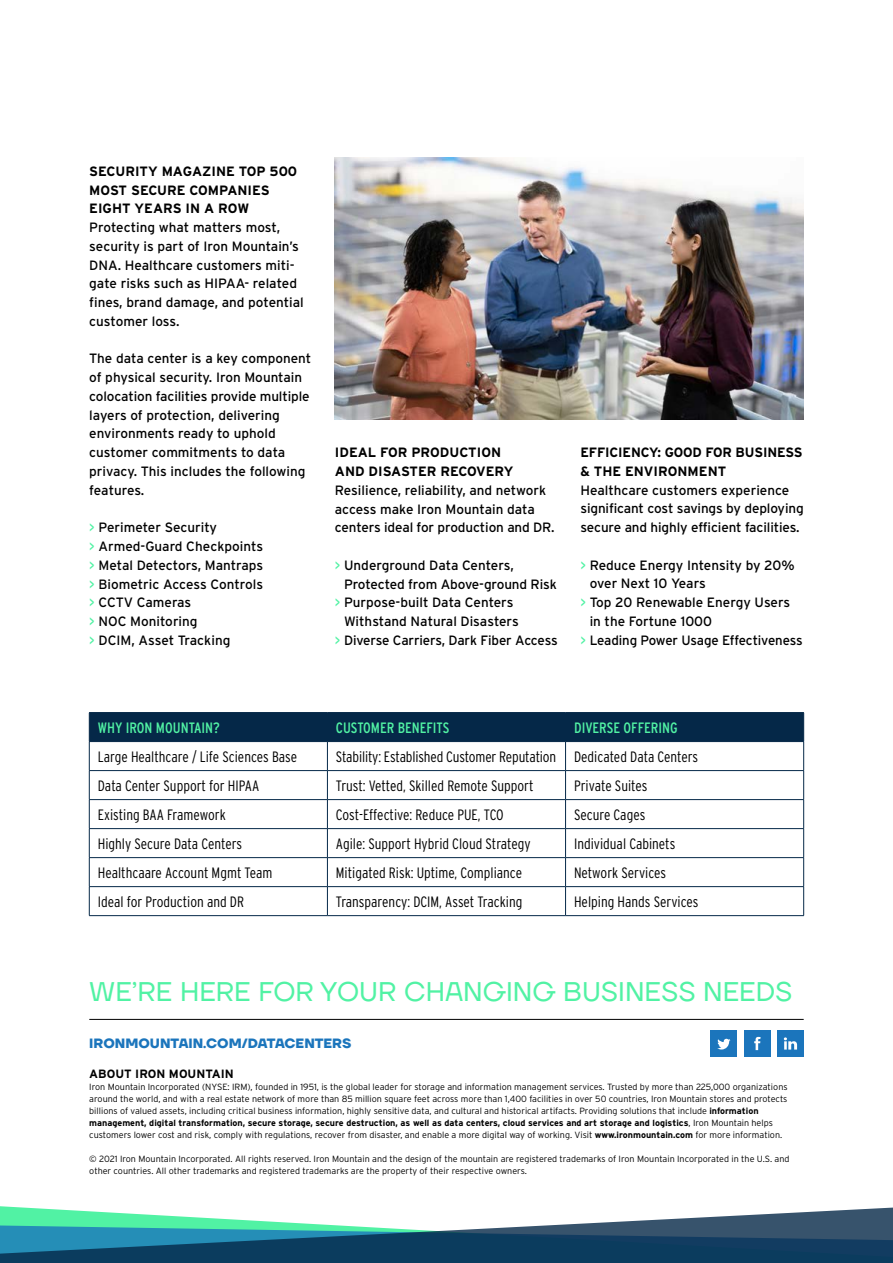
<style>
.page{position:relative;width:893px;height:1263px;background:#fff}
.page>*{position:absolute;margin:0;border:0;box-sizing:border-box;transform-origin:0 0}
.t1{font:27px "TT Firs Neue";color:#51f2a4}
.t2{font:300 15px "Interstate Condensed";color:#000}
.t3{font:15px "Interstate Condensed";color:#51f2a4}
.t4{font:13.5px/18.8px "Interstate";letter-spacing:-.005em;color:#000}
.t5{font:700 13.5px/18.8px "Interstate";color:#000}
.t6{font:700 13.5px "TT Firs Neue";color:#1b75bc}
.t7{font:700 12px "Interstate";color:#000}
.t8{font:300 9px/12px "Interstate";color:#000}
.s1{color:#51f2a4}
.s2{font-weight:700}
</style>
<div class="page">
<svg style="left:0;top:1207px;width:893px;height:56px"></svg>
<hr style="left:89px;top:1019px;width:715px;height:1px;background:#000">
<div style="left:777px;top:1030px;width:27px;height:27px;background:#1b75bc"></div>
<svg style="left:784px;top:1037px;width:13px;height:12px"></svg>
<div style="left:744px;top:1030px;width:27px;height:27px;background:#1b75bc"></div>
<svg style="left:754px;top:1037px;width:7px;height:13px"></svg>
<div style="left:711px;top:1030px;width:26px;height:27px;background:#1b75bc"></div>
<svg style="left:717px;top:1039px;width:13px;height:10px"></svg>
<hr style="left:89px;top:915px;width:238px;height:1px;background:#052848">
<hr style="left:327px;top:915px;width:239px;height:1px;background:#052848">
<hr style="left:566px;top:915px;width:238px;height:1px;background:#052848">
<svg style="left:89px;top:713px;width:715px;height:202px"></svg>
<hr style="left:89px;top:712px;width:238px;height:1px;background:#052848">
<hr style="left:327px;top:712px;width:239px;height:1px;background:#052848">
<hr style="left:566px;top:712px;width:238px;height:1px;background:#052848">
<img style="left:335px;top:157px;width:469px;height:263px">
<h3 class="t5" style="left:89px;top:162px;width:209px">SECURITY MAGAZINE TOP 500<br>MOST SECURE COMPANIES<br>EIGHT YEARS IN A ROW</h3>
<h3 class="t4" style="left:89px;top:218px;width:216px">Protecting what matters most, security is part of Iron Mountain’s<br>DNA. Healthcare customers miti&shy;gate risks such as HIPAA- related fines, brand damage, and potential customer loss.</h3>
<p class="t4" style="left:89px;top:349px;width:224px">The data center is a key component of physical security. Iron Mountain colocation facilities provide multiple layers of protection, delivering environments ready to uphold customer commitments to data privacy. This includes the following features.</p>
<h3 class="t4" style="left:89px;top:518px;width:175px"><span class="s1">&gt;</span> Perimeter Security<br><span class="s1">&gt;</span> Armed-Guard Checkpoints <span class="s1">&gt;</span> Metal Detectors, Mantraps <span class="s1">&gt;</span> Biometric Access Controls <span class="s1">&gt;</span> CCTV Cameras<br><span class="s1">&gt;</span> NOC Monitoring<br><span class="s1">&gt;</span> DCIM, Asset Tracking</h3>
<h3 class="t5" style="left:335px;top:443px;width:180px">IDEAL FOR PRODUCTION<br>AND DISASTER RECOVERY</h3>
<h3 class="t4" style="left:335px;top:480px;width:221px">Resilience, reliability, and network access make Iron Mountain data centers ideal for production and DR.</h3>
<h3 class="t4" style="left:335px;top:555px;width:180px"><span class="s1">&gt;</span> Underground Data Centers,</h3>
<h3 class="t4" style="left:344px;top:574px;width:214px">Protected from Above-ground Risk</h3>
<h3 class="t4" style="left:335px;top:593px;width:180px"><span class="s1">&gt;</span> Purpose-built Data Centers</h3>
<h3 class="t4" style="left:344px;top:612px;width:176px">Withstand Natural Disasters</h3>
<h3 class="t4" style="left:335px;top:630px;width:224px"><span class="s1">&gt;</span> Diverse Carriers, Dark Fiber Access</h3>
<h3 class="t5" style="left:580px;top:443px;width:224px">EFFICIENCY: GOOD FOR BUSINESS &amp; THE ENVIRONMENT</h3>
<h3 class="t4" style="left:580px;top:480px;width:225px">Healthcare customers experience significant cost savings by deploying secure and highly efficient facilities.</h3>
<h3 class="t4" style="left:580px;top:555px;width:216px"><span class="s1">&gt;</span> Reduce Energy Intensity by 20%</h3>
<h3 class="t4" style="left:590px;top:574px;width:118px">over Next 10 Years</h3>
<h3 class="t4" style="left:580px;top:593px;width:211px"><span class="s1">&gt;</span> Top 20 Renewable Energy Users</h3>
<h3 class="t4" style="left:590px;top:612px;width:124px">in the Fortune 1000</h3>
<h3 class="t4" style="left:580px;top:630px;width:224px"><span class="s1">&gt;</span> Leading Power Usage Effectiveness</h3>
<h2 class="t3" style="left:98px;top:719px;width:124px">WHY IRON MOUNTAIN?</h2>
<h2 class="t3" style="left:336px;top:719px;width:115px">CUSTOMER BENEFITS</h2>
<h2 class="t3" style="left:574px;top:719px;width:105px">DIVERSE OFFERING</h2>
<h2 class="t2" style="left:98px;top:748px;width:201px">Large Healthcare / Life Sciences Base</h2>
<h2 class="t2" style="left:336px;top:748px;width:364px">Stability: Established Customer Reputation Dedicated Data Centers</h2>
<h2 class="t2" style="left:98px;top:777px;width:163px">Data Center Support for HIPAA</h2>
<h2 class="t2" style="left:336px;top:777px;width:199px">Trust: Vetted, Skilled Remote Support</h2>
<h2 class="t2" style="left:574px;top:777px;width:75px">Private Suites</h2>
<h2 class="t2" style="left:98px;top:806px;width:129px">Existing BAA Framework</h2>
<h2 class="t2" style="left:336px;top:806px;width:169px">Cost-Effective: Reduce PUE, TCO</h2>
<h2 class="t2" style="left:574px;top:806px;width:73px">Secure Cages</h2>
<h2 class="t2" style="left:98px;top:835px;width:146px">Highly Secure Data Centers</h2>
<h2 class="t2" style="left:336px;top:835px;width:196px">Agile: Support Hybrid Cloud Strategy</h2>
<h2 class="t2" style="left:574px;top:835px;width:103px">Individual Cabinets</h2>
<h2 class="t2" style="left:98px;top:864px;width:176px">Healthcaare Account Mgmt Team</h2>
<h2 class="t2" style="left:336px;top:864px;width:188px">Mitigated Risk: Uptime, Compliance</h2>
<h2 class="t2" style="left:574px;top:864px;width:94px">Network Services</h2>
<h2 class="t2" style="left:98px;top:893px;width:148px">Ideal for Production and DR</h2>
<h2 class="t2" style="left:336px;top:893px;width:188px">Transparency: DCIM, Asset Tracking</h2>
<h2 class="t2" style="left:574px;top:893px;width:126px">Helping Hands Services</h2>
<h1 class="t1" style="left:89px;top:973px;width:705px">WE’RE HERE FOR YOUR CHANGING BUSINESS NEEDS</h1>
<h3 class="t6" style="left:89px;top:1034px;width:264px">IRONMOUNTAIN.COM/DATACENTERS</h3>
<h3 class="t7" style="left:89px;top:1067px;width:146px">ABOUT IRON MOUNTAIN</h3>
<p class="t8" style="left:89px;top:1080px;width:700px">Iron Mountain Incorporated (NYSE: IRM), founded in 1951, is the global leader for storage and information management services. Trusted by more than 225,000 organizations around the world, and with a real estate network of more than 85 million square feet across more than 1,400 facilities in over 50 countries, Iron Mountain stores and protects billions of valued assets, including critical business information, highly sensitive data, and cultural and historical artifacts. Providing solutions that include <span class="s2">information management, digital transformation, secure storage, secure destruction, as well as data centers, cloud services and art storage and logistics</span>, Iron Mountain helps customers lower cost and risk, comply with regulations, recover from disaster, and enable a more digital way of working. Visit <span class="s2">www.ironmountain.com</span> for more information.</p>
<p class="t8" style="left:89px;top:1152px;width:702px">© 2021 Iron Mountain Incorporated. All rights reserved. Iron Mountain and the design of the mountain are registered trademarks of Iron Mountain Incorporated in the U.S. and other countries. All other trademarks and registered trademarks are the property of their respective owners.</p>
</div>
